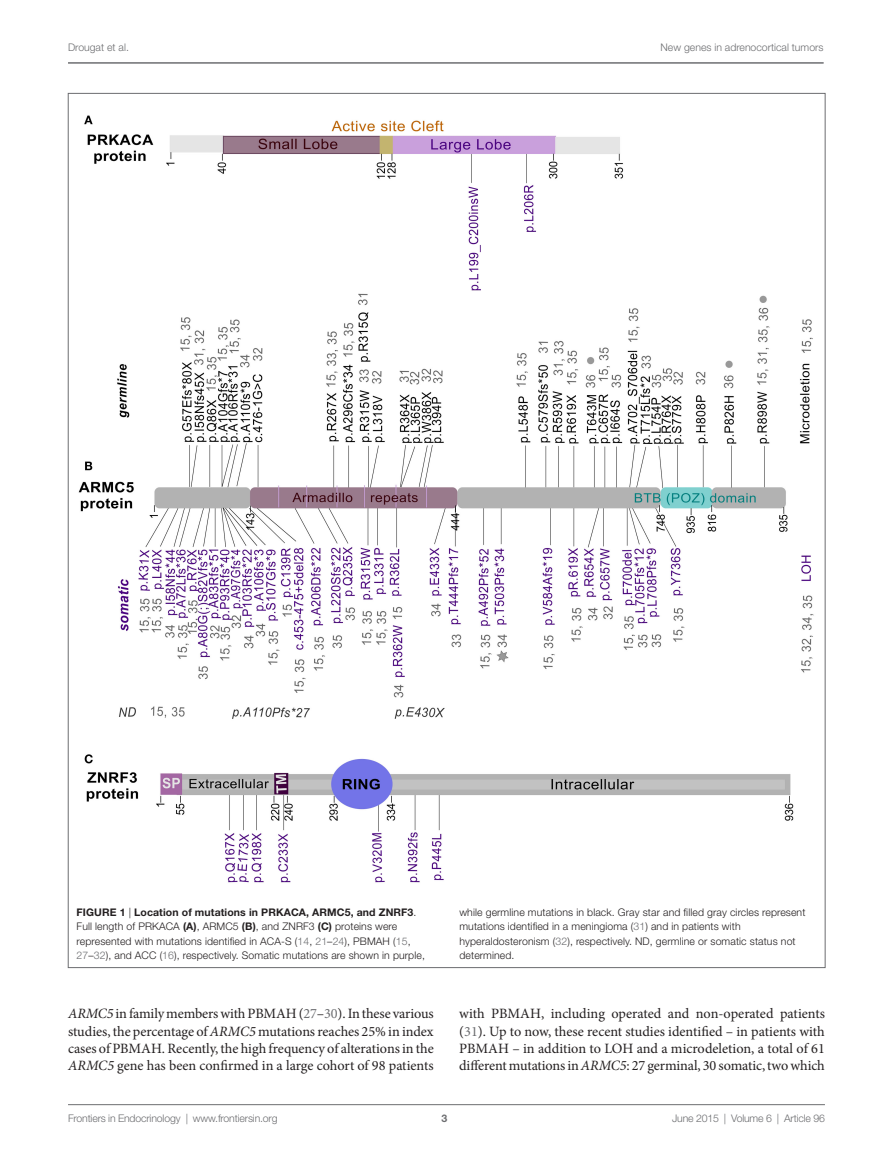
<style>
.page{position:relative;width:893px;height:1170px;background:#fff}
.page>*{position:absolute;margin:0;border:0;box-sizing:border-box;transform-origin:0 0}
.t1{font:14.25px/17.2px "Minion Pro";letter-spacing:-.005em;color:#231f20;text-align:justify}
.t2{font:300 10.5px/14.2px "Helvetica Neue LT Std";letter-spacing:.01em;color:#231f20}
.t3{font:300 10.5px "Helvetica Neue LT Std";letter-spacing:-.015em;color:#6c6d70}
.t4{font:700 10.5px "Helvetica Neue LT Std";color:#6c6d70}
.s1{font-weight:700}
.s2{color:#6c6d70}
.s3{font-style:italic}
</style>
<div class="page">
<hr style="left:68px;top:1104px;width:757px;height:1px;background:#6c6d70">
<hr style="left:68px;top:63px;width:755px;height:1px;background:#6c6d70">
<img style="left:78px;top:115px;width:736px;height:768px">
<p class="t3" style="left:68px;top:41px;width:62px">Drougat et al.</p>
<p class="t3" style="left:660px;top:41px;width:165px">New genes in adrenocortical tumors</p>
<p class="t2" style="left:77px;top:905px;width:350px"><span class="s1">Figure 1</span> | <span class="s1">Location of mutations in PRKACA, ARMC5, and ZNRF3</span>.<br>Full length of PRKACA <span class="s1">(A)</span>, ARMC5 <span class="s1">(B)</span>, and ZNRF3 <span class="s1">(C)</span> proteins were represented with mutations identified in ACA-S (<span class="s2">14</span>, <span class="s2">21</span>–<span class="s2">24</span>), PBMAH (<span class="s2">15</span>, <span class="s2">27</span>–<span class="s2">32</span>), and ACC (<span class="s2">16</span>), respectively. Somatic mutations are shown in purple,</p>
<p class="t2" style="left:459px;top:905px;width:348px">while germline mutations in black. Gray star and filled gray circles represent mutations identified in a meningioma (<span class="s2">31</span>) and in patients with hyperaldosteronism (<span class="s2">32</span>), respectively. ND, germline or somatic status not determined.</p>
<p class="t1" style="left:68px;top:1005px;width:367px"><span class="s3">ARMC5</span> in family members with PBMAH (<span class="s2">27</span>–<span class="s2">30</span>). In these various studies, the percentage of <span class="s3">ARMC5</span> mutations reaches 25% in index cases of PBMAH. Recently, the high frequency of alterations in the <span class="s3">ARMC5</span> gene has been confirmed in a large cohort of 98 patients</p>
<p class="t1" style="left:459px;top:1005px;width:367px">with PBMAH, including operated and non-operated patients (<span class="s2">31</span>). Up to now, these recent studies identified – in patients with PBMAH – in addition to LOH and a microdeletion, a total of 61 different mutations in <span class="s3">ARMC5</span>: 27 germinal, 30 somatic, two which</p>
<p class="t3" style="left:68px;top:1111px;width:211px">Frontiers in Endocrinology | www.frontiersin.org</p>
<p class="t4" style="left:441px;top:1111px;width:7px">3</p>
<p class="t3" style="left:672px;top:1111px;width:154px">June 2015 | Volume 6 | Article 96</p>
</div>
